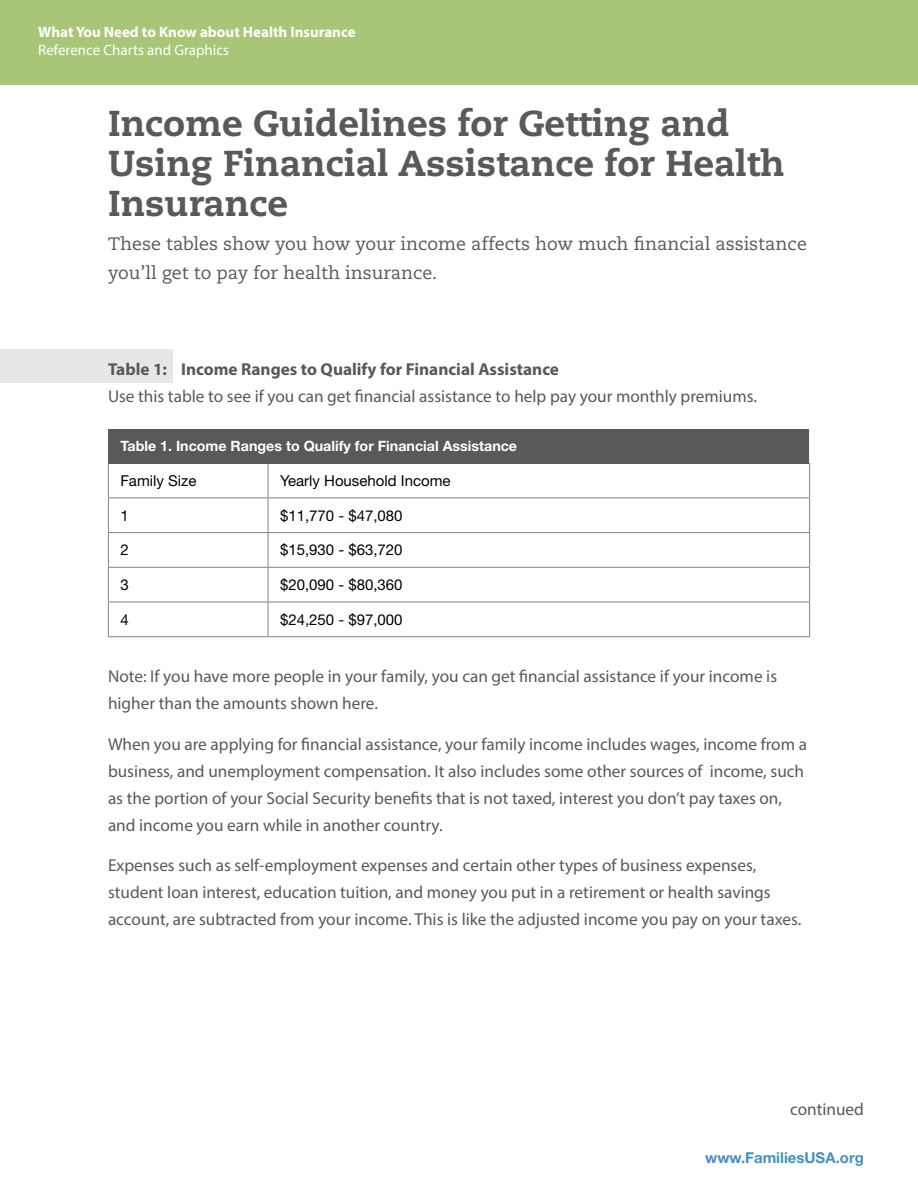
<style>
.page{position:relative;width:918px;height:1188px;background:#fff}
.page>*{position:absolute;margin:0;border:0;box-sizing:border-box;transform-origin:0 0}
.t1{font:800 36px/40.2px "Caecilia LT Std";color:#58595b}
.t2{font:18px/28.5px "Caecilia LT Std";color:#58595b}
.t3{font:17.25px/27px "Myriad Pro";color:#58595b}
.t4{font:700 17.25px "Myriad Pro";color:#58595b}
.t5{font:15px "Helvetica Neue LT Std";color:#000}
.t6{font:700 15px "Myriad Pro";color:#fff}
.t7{font:15px "Myriad Pro";color:#fff}
.t8{font:700 15px "Helvetica Neue LT Std";color:#4291c4}
.t9{font:700 14.25px "Helvetica Neue LT Std";color:#fff}
</style>
<div class="page">
<div style="left:0;top:349px;width:173px;height:33px;background:#e6e7e8"></div>
<div style="left:0;top:0;width:918px;height:84px;background:#a9c678"></div>
<div style="left:108px;top:429px;width:702px;height:34px;background:#58595b"></div>
<hr style="left:268px;top:463px;width:1px;height:35px;background:#808285">
<hr style="left:108px;top:498px;width:160px;height:1px;background:#808285">
<hr style="left:268px;top:498px;width:542px;height:1px;background:#808285">
<hr style="left:268px;top:498px;width:1px;height:34px;background:#808285">
<hr style="left:108px;top:532px;width:160px;height:1px;background:#808285">
<hr style="left:268px;top:532px;width:542px;height:1px;background:#808285">
<hr style="left:268px;top:533px;width:1px;height:34px;background:#808285">
<hr style="left:108px;top:567px;width:160px;height:1px;background:#808285">
<hr style="left:268px;top:567px;width:542px;height:1px;background:#808285">
<hr style="left:268px;top:568px;width:1px;height:34px;background:#808285">
<hr style="left:108px;top:602px;width:160px;height:1px;background:#808285">
<hr style="left:268px;top:602px;width:542px;height:1px;background:#808285">
<hr style="left:268px;top:602px;width:1px;height:34px;background:#808285">
<hr style="left:108px;top:463px;width:1px;height:35px;background:#808285">
<hr style="left:809px;top:463px;width:1px;height:35px;background:#808285">
<hr style="left:108px;top:498px;width:1px;height:34px;background:#808285">
<hr style="left:809px;top:498px;width:1px;height:34px;background:#808285">
<hr style="left:108px;top:533px;width:1px;height:34px;background:#808285">
<hr style="left:809px;top:533px;width:1px;height:34px;background:#808285">
<hr style="left:108px;top:568px;width:1px;height:34px;background:#808285">
<hr style="left:809px;top:568px;width:1px;height:34px;background:#808285">
<hr style="left:108px;top:602px;width:1px;height:34px;background:#808285">
<hr style="left:809px;top:602px;width:1px;height:34px;background:#808285">
<hr style="left:108px;top:636px;width:160px;height:1px;background:#808285">
<hr style="left:268px;top:636px;width:542px;height:1px;background:#808285">
<hr style="left:809px;top:429px;width:1px;height:34px;background:#fff">
<p class="t6" style="left:38px;top:22px;width:319px">What You Need to Know about Health Insurance</p>
<p class="t7" style="left:38px;top:41px;width:192px">Reference Charts and Graphics</p>
<h1 class="t1" style="left:108px;top:103px;width:678px">Income Guidelines for Getting and<br>Using Financial Assistance for Health<br>Insurance</h1>
<p class="t2" style="left:108px;top:230px;width:701px">These tables show you how your income affects how much financial assistance you’ll get to pay for health insurance.</p>
<p class="t4" style="left:108px;top:358px;width:453px">Table 1: Income Ranges to Qualify for Financial Assistance</p>
<p class="t3" style="left:108px;top:382px;width:651px">Use this table to see if you can get financial assistance to help pay your monthly premiums.</p>
<p class="t9" style="left:120px;top:437px;width:398px">Table 1. Income Ranges to Qualify for Financial Assistance</p>
<p class="t5" style="left:120px;top:472px;width:78px">Family Size</p>
<p class="t5" style="left:280px;top:472px;width:172px">Yearly Household Income</p>
<p class="t5" style="left:120px;top:506px;width:10px">1</p>
<p class="t5" style="left:280px;top:506px;width:124px">$11,770 - $47,080</p>
<p class="t5" style="left:120px;top:541px;width:10px">2</p>
<p class="t5" style="left:280px;top:541px;width:124px">$15,930 - $63,720</p>
<p class="t5" style="left:120px;top:576px;width:10px">3</p>
<p class="t5" style="left:280px;top:576px;width:124px">$20,090 - $80,360</p>
<p class="t5" style="left:120px;top:610px;width:10px">4</p>
<p class="t5" style="left:280px;top:610px;width:124px">$24,250 - $97,000</p>
<p class="t3" style="left:108px;top:663px;width:671px">Note: If you have more people in your family, you can get financial assistance if your income is higher than the amounts shown here.</p>
<p class="t3" style="left:108px;top:730px;width:701px">When you are applying for financial assistance, your family income includes wages, income from a business, and unemployment compensation. It also includes some other sources of income, such as the portion of your Social Security benefits that is not taxed, interest you don’t pay taxes on, and income you earn while in another country.</p>
<p class="t3" style="left:108px;top:852px;width:695px">Expenses such as self-employment expenses and certain other types of business expenses, student loan interest, education tuition, and money you put in a retirement or health savings account, are subtracted from your income. This is like the adjusted income you pay on your taxes.</p>
<p class="t3" style="left:790px;top:1096px;width:75px">continued</p>
<p class="t8" style="left:705px;top:1149px;width:160px">www.FamiliesUSA.org</p>
</div>
